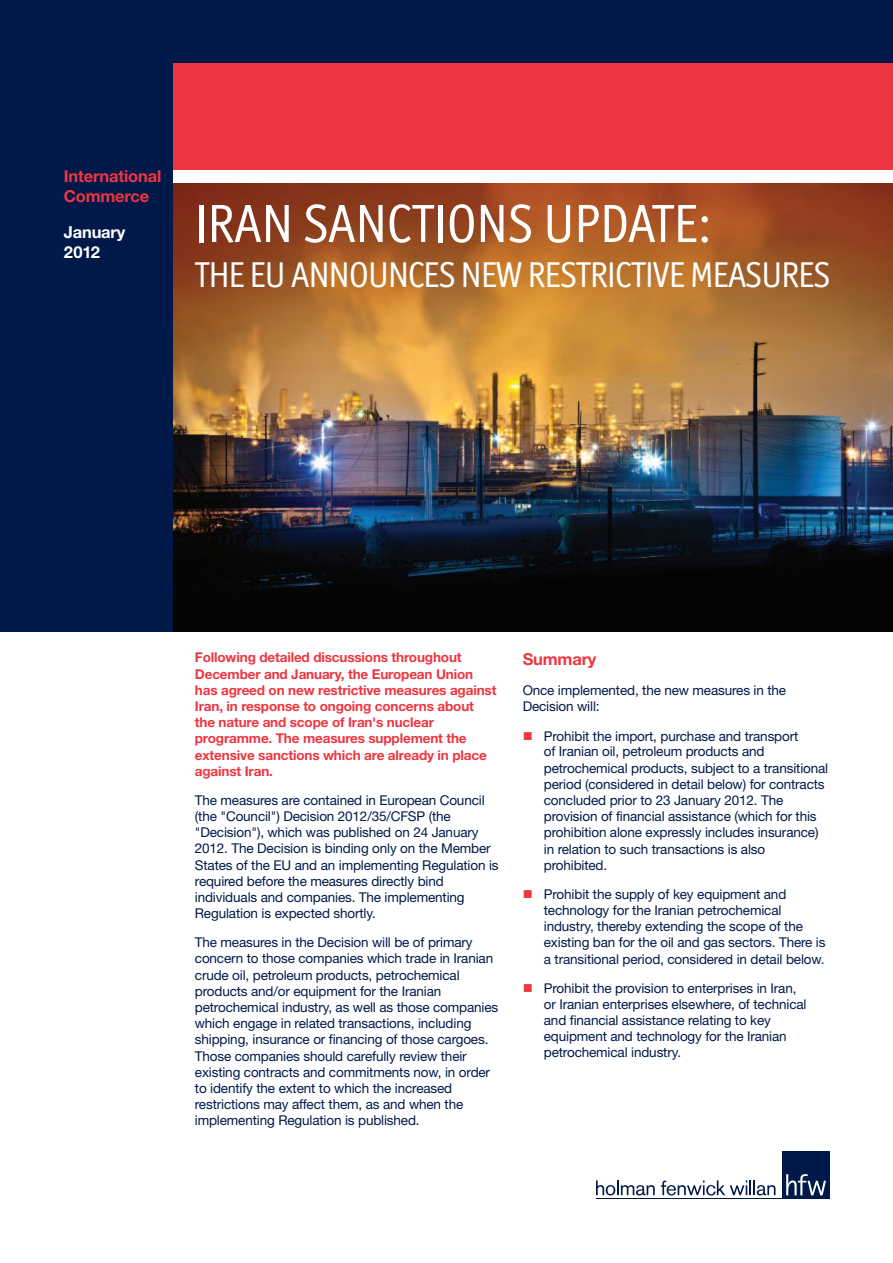
<style>
.page{position:relative;width:893px;height:1263px;background:#fff}
.page>*{position:absolute;margin:0;border:0;box-sizing:border-box;transform-origin:0 0}
.t1{font:54px "Officina Display ITC";color:#fff}
.t2{font:36px "Officina Display ITC";letter-spacing:-.02em;color:#fff}
.t3{font:700 16.5px/19.8px "Helvetica Neue";letter-spacing:-.01em;color:#ee3640}
.t4{font:700 16.5px/19.8px "Helvetica Neue";letter-spacing:-.01em;color:#fff}
.t5{font:13.5px/16.2px "Helvetica Neue";letter-spacing:-.01em;color:#001949}
.t6{font:700 13.5px/16.2px "Helvetica Neue";letter-spacing:-.01em;color:#ee3640}
.s1{color:#ee3640}
</style>
<div class="page">
<div style="left:0;top:0;width:893px;height:631px;background:#001949"></div>
<img style="left:174px;top:183px;width:719px;height:448px">
<div style="left:174px;top:170px;width:719px;height:13px;background:#fff"></div>
<div style="left:782px;top:1151px;width:47px;height:48px;background:#001949"></div>
<svg style="left:596px;top:1180px;width:59px;height:15px"></svg>
<svg style="left:661px;top:1180px;width:114px;height:15px"></svg>
<svg style="left:786px;top:1174px;width:40px;height:21px"></svg>
<hr style="left:596px;top:1198px;width:233px;height:1px;background:#001949">
<div style="left:174px;top:64px;width:719px;height:106px;background:#ee3640"></div>
<p class="t3" style="left:64px;top:168px;width:99px">International<br>Commerce</p>
<p class="t4" style="left:64px;top:224px;width:63px">January<br>2012</p>
<h1 class="t1" style="left:195px;top:205px;width:518px">IRAN SANCTIONS UPDATE:</h1>
<h2 class="t2" style="left:195px;top:262px;width:637px">THE EU ANNOUNCES NEW RESTRICTIVE MEASURES</h2>
<p class="t6" style="left:195px;top:651px;width:303px">Following detailed discussions throughout December and January, the European Union has agreed on new restrictive measures against Iran, in response to ongoing concerns about the nature and scope of Iran's nuclear programme. The measures supplement the extensive sanctions which are already in place against Iran.</p>
<p class="t5" style="left:195px;top:793px;width:305px">The measures are contained in European Council (the "Council") Decision 2012/35/CFSP (the "Decision"), which was published on 24 January 2012. The Decision is binding only on the Member States of the EU and an implementing Regulation is required before the measures directly bind individuals and companies. The implementing Regulation is expected shortly.</p>
<p class="t5" style="left:195px;top:935px;width:305px">The measures in the Decision will be of primary concern to those companies which trade in Iranian crude oil, petroleum products, petrochemical products and/or equipment for the Iranian petrochemical industry, as well as those companies which engage in related transactions, including shipping, insurance or financing of those cargoes.<br>Those companies should carefully review their existing contracts and commitments now, in order to identify the extent to which the increased restrictions may affect them, as and when the implementing Regulation is published.</p>
<p class="t3" style="left:523px;top:650px;width:75px">Summary</p>
<p class="t5" style="left:523px;top:683px;width:265px">Once implemented, the new measures in the<br>Decision will:</p>
<p class="t5" style="left:544px;top:729px;width:286px;text-indent:-21px"><span class="s1">■</span> Prohibit the import, purchase and transport<br>of Iranian oil, petroleum products and petrochemical products, subject to a transitional period (considered in detail below) for contracts concluded prior to 23 January 2012. The provision of financial assistance (which for this prohibition alone expressly includes insurance) in relation to such transactions is also prohibited.</p>
<p class="t5" style="left:544px;top:888px;width:283px;text-indent:-21px"><span class="s1">■</span> Prohibit the supply of key equipment and technology for the Iranian petrochemical industry, thereby extending the scope of the existing ban for the oil and gas sectors. There is a transitional period, considered in detail below.</p>
<p class="t5" style="left:544px;top:982px;width:264px;text-indent:-21px"><span class="s1">■</span> Prohibit the provision to enterprises in Iran, or Iranian enterprises elsewhere, of technical and financial assistance relating to key equipment and technology for the Iranian petrochemical industry.</p>
</div>
